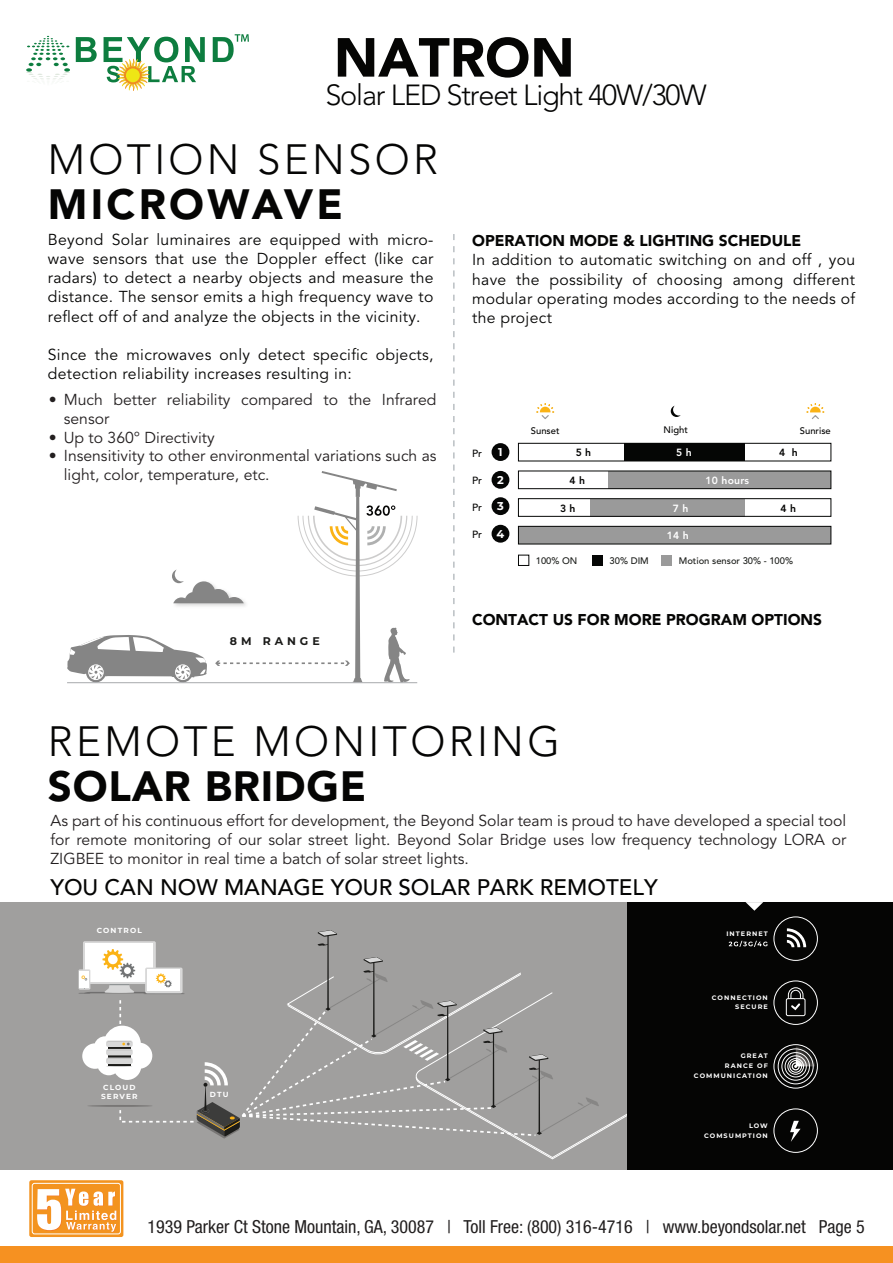
<style>
.page{position:relative;width:893px;height:1263px;background:#fff}
.page>*{position:absolute;margin:0;border:0;box-sizing:border-box;transform-origin:0 0}
.t1{font:900 54.45px "Avenir LT Std";color:#050504}
.t2{font:300 42px "Avenir LT Std";letter-spacing:.08em;color:#050504}
.t3{font:900 42px "Avenir LT Std";letter-spacing:.02em;color:#050504}
.t4{font:900 42px "Avenir LT Std";letter-spacing:.08em;color:#050504}
.t5{font:300 28.95px "Avenir LT Std";letter-spacing:-.04em;color:#050504}
.t6{font:500 22.35px "Avenir LT Std";color:#050504}
.t7{font:condensed 18px "Helvetica Neue LT Pro";color:#211e1e}
.t8{font:15.75px/19.2px "Avenir LT Std";letter-spacing:.02em;color:#050504;text-align:justify}
.t9{font:15.75px/18.9px "Avenir";color:#231f20}
.t10{font:900 15.45px "Avenir LT Std";color:#050504}
.t11{font:700 11.4px "Montserrat";color:#fff}
.t12{font:700 11.1px "Montserrat";letter-spacing:.36em;color:#1b1b19}
.t13{font:800 10.35px "Avenir";letter-spacing:.02em;color:#fff}
.t14{font:800 10.35px "Avenir";color:#050504}
.t15{font:500 10.35px "Avenir";letter-spacing:-.01em;color:#050504}
.t16{font:500 9.45px "Avenir";color:#1b1d1a}
.t17{font:500 9.45px "Avenir";color:#050504}
.t18{font:700 7.35px/8.7px "Montserrat";letter-spacing:.16em;color:#fff}
.t19{font:700 6.45px/9.9px "Montserrat";letter-spacing:.16em;color:#fff;text-align:right}
</style>
<div class="page">
<div style="left:0;top:1246px;width:893px;height:17px;background:#f69121"></div>
<svg style="left:29px;top:1180px;width:94px;height:57px"></svg>
<div style="left:32px;top:1183px;width:89px;height:51px;border:1px solid #fff;border-radius:2px"></div>
<svg style="left:37px;top:1189px;width:80px;height:43px"></svg>
<div style="left:624px;top:443px;width:121px;height:18px;background:#050605"></div>
<div style="left:518px;top:443px;width:313px;height:18px;border:1px solid #050605"></div>
<div style="left:492px;top:443px;width:17px;height:18px;background:#050605;border-radius:50%"></div>
<div style="left:492px;top:471px;width:17px;height:18px;background:#050605;border-radius:50%"></div>
<div style="left:492px;top:497px;width:17px;height:18px;background:#050605;border-radius:50%"></div>
<div style="left:492px;top:525px;width:17px;height:18px;background:#050605;border-radius:50%"></div>
<div style="left:608px;top:471px;width:223px;height:18px;background:#9a9a9a"></div>
<div style="left:591px;top:499px;width:154px;height:17px;background:#9a9a9a"></div>
<div style="left:518px;top:526px;width:313px;height:18px;background:#9a9a9a"></div>
<div style="left:518px;top:471px;width:313px;height:18px;border:1px solid #050605"></div>
<div style="left:518px;top:526px;width:313px;height:18px;border:1px solid #050605"></div>
<div style="left:518px;top:555px;width:11px;height:10px;border:1px solid #050605"></div>
<div style="left:592px;top:555px;width:11px;height:10px;background:#050605"></div>
<div style="left:662px;top:555px;width:10px;height:10px;background:#9a9a9a"></div>
<svg style="left:671px;top:406px;width:10px;height:11px"></svg>
<svg style="left:536px;top:403px;width:18px;height:16px"></svg>
<svg style="left:806px;top:403px;width:18px;height:16px"></svg>
<svg style="left:453px;top:234px;width:2px;height:419px"></svg>
<svg style="left:67px;top:471px;width:350px;height:211px"></svg>
<hr style="left:67px;top:682px;width:350px;height:1px;background:#a7a9ac">
<div style="left:0;top:902px;width:893px;height:267px;background:#a09f9e"></div>
<svg style="left:78px;top:930px;width:550px;height:229px"></svg>
<div style="left:628px;top:902px;width:265px;height:267px;background:#050504"></div>
<svg style="left:745px;top:902px;width:18px;height:9px"></svg>
<div style="left:773px;top:916px;width:45px;height:45px;border:1px solid #fff;border-radius:50%"></div>
<svg style="left:787px;top:928px;width:19px;height:19px"></svg>
<div style="left:773px;top:980px;width:45px;height:45px;border:1px solid #fff;border-radius:50%"></div>
<div style="left:786px;top:998px;width:19px;height:18px;background:#050504;border:1px solid #fff;border-radius:2px"></div>
<svg style="left:788px;top:987px;width:15px;height:23px"></svg>
<div style="left:773px;top:1044px;width:45px;height:44px;border:1px solid #fff;border-radius:50%"></div>
<div style="left:792px;top:1062px;width:8px;height:8px;border:1px solid #fff;border-radius:50%"></div>
<div style="left:789px;top:1060px;width:13px;height:13px;border:1px solid #fff;border-radius:50%"></div>
<div style="left:787px;top:1058px;width:17px;height:17px;border:1px solid #fff;border-radius:50%"></div>
<div style="left:785px;top:1055px;width:22px;height:22px;border:1px solid #fff;border-radius:50%"></div>
<div style="left:782px;top:1052px;width:28px;height:28px;border:1px solid #fff;border-radius:50%"></div>
<div style="left:778px;top:1049px;width:35px;height:35px;border:1px solid #fff;border-radius:50%"></div>
<svg style="left:794px;top:1046px;width:21px;height:22px"></svg>
<div style="left:773px;top:1108px;width:45px;height:45px;border:1px solid #fff;border-radius:50%"></div>
<svg style="left:790px;top:1121px;width:10px;height:21px"></svg>
<svg style="left:729px;top:941px;width:38px;height:6px"></svg>
<svg style="left:76px;top:37px;width:21px;height:25px"></svg>
<svg style="left:104px;top:37px;width:101px;height:54px"></svg>
<svg style="left:26px;top:36px;width:44px;height:44px"></svg>
<svg style="left:213px;top:34px;width:36px;height:28px"></svg>
<h1 class="t1" style="left:334px;top:25px;width:242px">NATRON</h1>
<h3 class="t5" style="left:325px;top:78px;width:383px">Solar LED Street Light 40W/30W</h3>
<h2 class="t2" style="left:48px;top:135px;width:392px">MOTION SENSOR</h2>
<h2 class="t4" style="left:48px;top:179px;width:297px">MICROWAVE</h2>
<p class="t8" style="left:48px;top:230px;width:387px">Beyond Solar luminaires are equipped with micro&shy;wave sensors that use the Doppler effect (like car radars) to detect a nearby objects and measure the distance. The sensor emits a high frequency wave to reflect off of and analyze the objects in the vicinity.</p>
<p class="t8" style="left:48px;top:345px;width:387px">Since the microwaves only detect specific objects, detection reliability increases resulting in:</p>
<p class="t9" style="left:64px;top:390px;width:374px;text-indent:-15px">• Much better reliability compared to the Infrared sensor</p>
<p class="t9" style="left:49px;top:428px;width:167px">• Up to 360° Directivity</p>
<p class="t9" style="left:64px;top:447px;width:374px;text-indent:-15px">• Insensitivity to other environmental variations such as light, color, temperature, etc.</p>
<p class="t12" style="left:230px;top:633px;width:91px">8M RANGE</p>
<p class="t10" style="left:472px;top:231px;width:331px">OPERATION MODE &amp; LIGHTING SCHEDULE</p>
<p class="t8" style="left:472px;top:251px;width:385px">In addition to automatic switching on and off , you have the possibility of choosing among different modular operating modes according to the needs of the project</p>
<p class="t15" style="left:472px;top:446px;width:11px">Pr</p>
<p class="t15" style="left:472px;top:473px;width:11px">Pr</p>
<p class="t15" style="left:472px;top:500px;width:11px">Pr</p>
<p class="t15" style="left:472px;top:527px;width:11px">Pr</p>
<p class="t11" style="left:498px;top:444px;width:6px">1</p>
<p class="t11" style="left:497px;top:471px;width:8px">2</p>
<p class="t11" style="left:497px;top:498px;width:8px">3</p>
<p class="t11" style="left:496px;top:525px;width:9px">4</p>
<p class="t17" style="left:531px;top:424px;width:30px">Sunset</p>
<p class="t17" style="left:664px;top:423px;width:26px">Night</p>
<p class="t17" style="left:800px;top:424px;width:32px">Sunrise</p>
<p class="t13" style="left:676px;top:445px;width:17px">5 h</p>
<p class="t14" style="left:576px;top:445px;width:17px">5 h</p>
<p class="t14" style="left:779px;top:445px;width:20px">4 h</p>
<p class="t14" style="left:569px;top:473px;width:17px">4 h</p>
<p class="t13" style="left:706px;top:473px;width:45px">10 hours</p>
<p class="t14" style="left:560px;top:500px;width:17px">3 h</p>
<p class="t13" style="left:673px;top:500px;width:17px">7 h</p>
<p class="t14" style="left:781px;top:500px;width:17px">4 h</p>
<p class="t13" style="left:667px;top:528px;width:23px">14 h</p>
<p class="t16" style="left:536px;top:554px;width:43px">100% ON</p>
<p class="t16" style="left:610px;top:554px;width:41px">30% DIM</p>
<p class="t16" style="left:679px;top:554px;width:116px">Motion sensor 30% - 100%</p>
<p class="t10" style="left:472px;top:610px;width:351px">CONTACT US FOR MORE PROGRAM OPTIONS</p>
<h2 class="t2" style="left:48px;top:717px;width:514px">REMOTE MONITORING</h2>
<h2 class="t3" style="left:48px;top:761px;width:320px">SOLAR BRIDGE</h2>
<p class="t9" style="left:51px;top:812px;width:797px;text-align:justify">As part of his continuous effort for development, the Beyond Solar team is proud to have developed a special tool for remote monitoring of our solar street light. Beyond Solar Bridge uses low frequency technology LORA or ZIGBEE to monitor in real time a batch of solar street lights.</p>
<h3 class="t6" style="left:50px;top:874px;width:609px">YOU CAN NOW MANAGE YOUR SOLAR PARK REMOTELY</h3>
<p class="t18" style="left:97px;top:926px;width:47px">CONTROL</p>
<p class="t19" style="left:726px;top:929px;width:43px">INTERNET</p>
<p class="t19" style="left:712px;top:992px;width:57px">CONNECTION<br>SECURE</p>
<p class="t18" style="left:101px;top:1083px;width:38px">CLOUD<br>SERVER</p>
<p class="t18" style="left:210px;top:1089px;width:20px">DTU</p>
<p class="t19" style="left:694px;top:1051px;width:75px">GREAT<br>RANCE OF<br>COMMUNICATION</p>
<p class="t19" style="left:704px;top:1120px;width:65px">LOW<br>COMSUMPTION</p>
<p class="t7" style="left:148px;top:1216px;width:719px">1939 Parker Ct Stone Mountain, GA, 30087 | Toll Free: (800) 316-4716 | www.beyondsolar.net Page 5</p>
</div>
